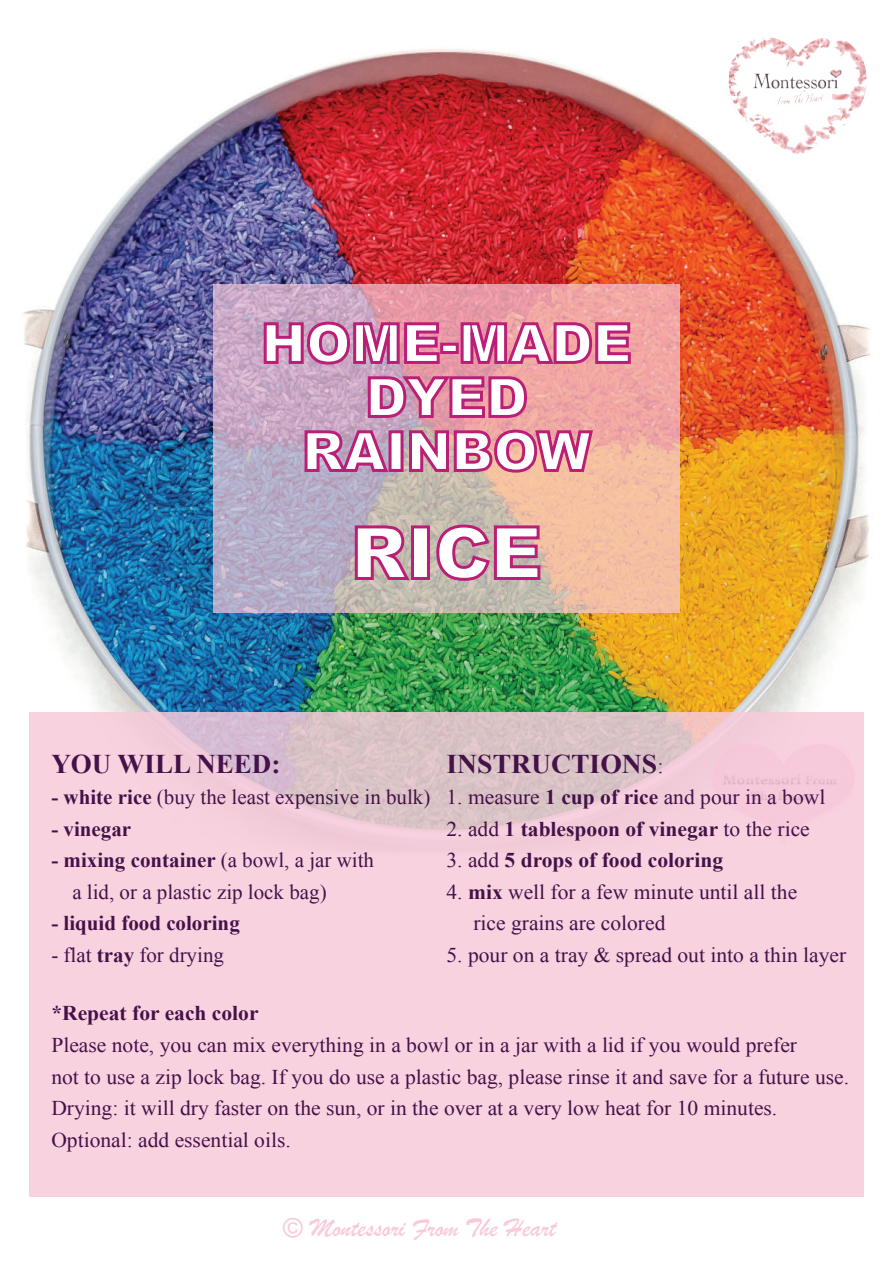
<style>
.page{position:relative;width:893px;height:1263px;background:#fff}
.page>*{position:absolute;margin:0;border:0;box-sizing:border-box;transform-origin:0 0}
.t1{font:900 72px "Arial";color:#fff}
.t2{font:900 54px/54px "Arial";letter-spacing:-.005em;color:#fff;text-align:center}
.t3{font:700 27px "Times New Roman";color:#451149}
.t4{font:27px "Brush Script";color:#f9cada}
.t5{font:21px/31.5px "Times New Roman";color:#451149}
.t6{font:700 21px "Times New Roman";color:#451149}
.s1{font-weight:700}
.s2{font-weight:400;font-size:21px}
.s3{font-weight:400}
</style>
<div class="page">
<img style="left:22px;top:49px;width:848px;height:662px">
<svg style="left:213px;top:284px;width:466px;height:329px;background:#d5afb3"></svg>
<svg style="left:262px;top:309px;width:179px;height:57px;background:#cc7fa8"></svg>
<div style="left:440px;top:343px;width:19px;height:11px;border:3px solid #bb1e76"></div>
<svg style="left:459px;top:309px;width:173px;height:57px;background:#e07f97"></svg>
<svg style="left:366px;top:374px;width:163px;height:45px;background:#d3779b"></svg>
<svg style="left:303px;top:428px;width:87px;height:46px;background:#b97eab"></svg>
<div style="left:389px;top:430px;width:15px;height:42px;border:3px solid #bb1e76"></div>
<svg style="left:407px;top:428px;width:188px;height:46px;background:#d88996"></svg>
<svg style="left:353px;top:524px;width:59px;height:58px;background:#bf92a1"></svg>
<div style="left:411px;top:525px;width:19px;height:55px;border:3px solid #bb1e76"></div>
<svg style="left:435px;top:523px;width:107px;height:59px;background:#c2929f"></svg>
<svg style="left:29px;top:711px;width:835px;height:485px;background:#f4cfdc"></svg>
<img style="left:716px;top:37px;width:154px;height:141px">
<h2 class="t2" style="left:261px;top:314px;width:372px">HOME-MADE<br>DYED<br>RAINBOW</h2>
<h1 class="t1" style="left:351px;top:500px;width:193px">RICE</h1>
<p class="t3" style="left:51px;top:745px;width:231px">YOU WILL NEED:</p>
<p class="t5" style="left:51px;top:781px;width:381px"><span class="s1">- white rice</span> (buy the least expensive in bulk)</p>
<p class="t6" style="left:51px;top:814px;width:81px">- vinegar</p>
<p class="t5" style="left:72px;top:844px;width:303px;text-indent:-21px"><span class="s1">- mixing container</span> (a bowl, a jar with a lid, or a plastic zip lock bag)</p>
<p class="t6" style="left:51px;top:909px;width:190px">- liquid food coloring</p>
<p class="t5" style="left:51px;top:939px;width:174px">- flat <span class="s1">tray</span> for drying</p>
<p class="t6" style="left:51px;top:999px;width:209px">*Repeat for each color</p>
<p class="t5" style="left:51px;top:1029px;width:799px">Please note, you can mix everything in a bowl or in a jar with a lid if you would prefer<br>not to use a zip lock bag. If you do use a plastic bag, please rinse it and save for a future use.<br>Drying: it will dry faster on the sun, or in the over at a very low heat for 10 minutes.<br>Optional: add essential oils.</p>
<p class="t3" style="left:446px;top:745px;width:218px">INSTRUCTIONS<span class="s2">:</span></p>
<p class="t5" style="left:446px;top:781px;width:380px">1. measure <span class="s1">1 cup of rice</span> and pour in a bowl</p>
<p class="t6" style="left:446px;top:814px;width:365px"><span class="s3">2. add</span> 1 tablespoon of vinegar <span class="s3">to the rice</span></p>
<p class="t6" style="left:446px;top:846px;width:278px"><span class="s3">3. add</span> 5 drops of food coloring</p>
<p class="t5" style="left:473px;top:876px;width:325px;text-indent:-27px">4. <span class="s1">mix</span> well for a few minute until all the rice grains are colored</p>
<p class="t5" style="left:446px;top:939px;width:401px">5. pour on a tray &amp; spread out into a thin layer</p>
<p class="t4" style="left:283px;top:1209px;width:275px">© Montessori From The Heart</p>
</div>
